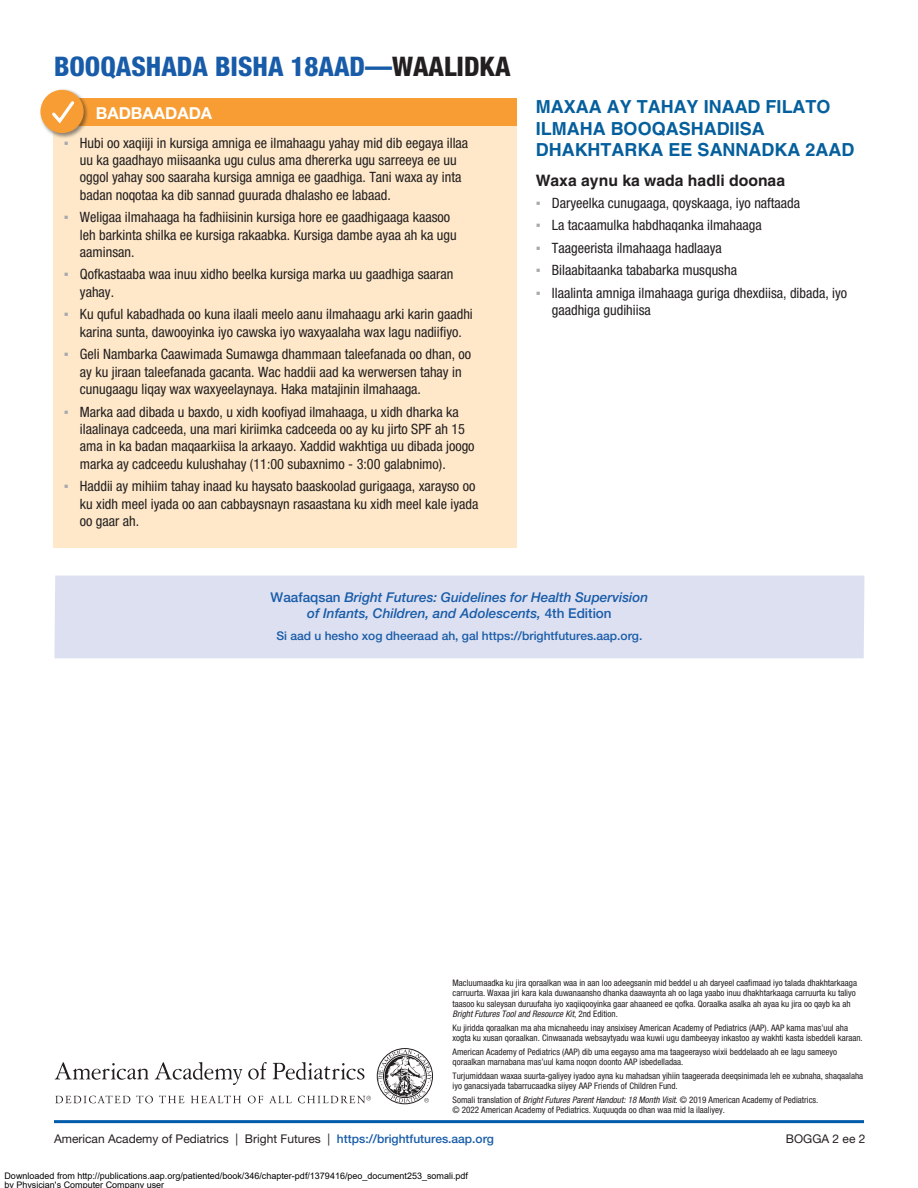
<style>
.page{position:relative;width:918px;height:1188px;background:#fff}
.page>*{position:absolute;margin:0;border:0;box-sizing:border-box;transform-origin:0 0}
.heading{font:800 condensed 27px "Helvetica Neue";color:#185ca9}
.subhead{font:700 18px/21.6px "Helvetica LT Std";color:#055f9d}
.New_White_heads{font:700 16.5px "Helvetica Neue";color:#fff}
.subhead-2{font:700 15.75px "Helvetica LT Std";color:#231f20}
.t1{font:condensed 14.25px/17.4px "Helvetica Neue";color:#231f20}
.New_White_heads-2{font:italic 500 13.5px/16.5px "Helvetica Neue";color:#185ca9;text-align:center}
.list_helv{font:12px "Helvetica Neue";color:#231f20}
.New_White_heads-3{font:500 12px "Helvetica Neue";color:#185ca9}
.t2{font:condensed 9px/10.5px "Helvetica Neue LT Pro";color:#231f20}
.t3{font:9px/9px "Arial";color:#000}
.s1{color:#231f20}
.s2{font-family:"Arial";font-stretch:normal;color:#a8a9ad}
.s3{font-style:normal}
.s4{font-family:"Helvetica Neue";font-style:italic}
.s5{font-weight:500;color:#185ca9}
</style>
<div class="page">
<svg style="left:55px;top:1062px;width:94px;height:18px"></svg>
<svg style="left:155px;top:1062px;width:209px;height:23px"></svg>
<svg style="left:55px;top:1095px;width:75px;height:8px"></svg>
<svg style="left:136px;top:1095px;width:17px;height:8px"></svg>
<svg style="left:159px;top:1095px;width:25px;height:8px"></svg>
<svg style="left:191px;top:1095px;width:50px;height:8px"></svg>
<svg style="left:248px;top:1096px;width:15px;height:7px"></svg>
<svg style="left:269px;top:1096px;width:23px;height:7px"></svg>
<svg style="left:378px;top:1049px;width:54px;height:54px"></svg>
<svg style="left:298px;top:1096px;width:73px;height:7px"></svg>
<hr style="left:54px;top:1120px;width:810px;height:3px;background:#005baa">
<div style="left:53px;top:98px;width:463px;height:450px;background:#fee8c9"></div>
<div style="left:53px;top:99px;width:463px;height:27px;background:#f89d33"></div>
<div style="left:39px;top:89px;width:50px;height:50px;background:#231f20;opacity:.5"></div>
<div style="left:40px;top:90px;width:44px;height:43px;background:#f89d33;border-radius:50%"></div>
<svg style="left:52px;top:101px;width:23px;height:23px"></svg>
<div style="left:54px;top:576px;width:810px;height:82px;background:#dde0f0"></div>
<p class="heading" style="left:54px;top:50px;width:458px">BOOQASHADA BISHA 18AAD—<span class="s1">WAALIDKA</span></p>
<p class="New_White_heads" style="left:96px;top:103px;width:118px">BADBAADADA</p>
<p class="t1" style="left:80px;top:134px;width:390px;text-indent:-16px"><span class="s2">▪</span> Hubi oo xaqiiji in kursiga amniga ee ilmahaagu yahay mid dib eegaya illaa uu ka gaadhayo miisaanka ugu culus ama dhererka ugu sarreeya ee uu oggol yahay soo saaraha kursiga amniga ee gaadhiga. Tani waxa ay inta badan noqotaa ka dib sannad guurada dhalasho ee labaad.</p>
<p class="t1" style="left:80px;top:208px;width:378px;text-indent:-16px"><span class="s2">▪</span> Weligaa ilmahaaga ha fadhiisinin kursiga hore ee gaadhigaaga kaasoo leh barkinta shilka ee kursiga rakaabka. Kursiga dambe ayaa ah ka ugu aaminsan.</p>
<p class="t1" style="left:80px;top:266px;width:375px;text-indent:-16px"><span class="s2">▪</span> Qofkastaaba waa inuu xidho beelka kursiga marka uu gaadhiga saaran yahay.</p>
<p class="t1" style="left:64px;top:306px;width:411px;text-align:center"><span class="s2">▪</span> Ku quful kabadhada oo kuna ilaali meelo aanu ilmahaagu arki karin gaadhi karina sunta, dawooyinka iyo cawska iyo waxyaalaha wax lagu nadiifiyo.</p>
<p class="t1" style="left:80px;top:345px;width:393px;text-indent:-16px"><span class="s2">▪</span> Geli Nambarka Caawimada Sumawga dhammaan taleefanada oo dhan, oo ay ku jiraan taleefanada gacanta. Wac haddii aad ka werwersen tahay in cunugaagu liqay wax waxyeelaynaya. Haka matajinin ilmahaaga.</p>
<p class="t1" style="left:80px;top:403px;width:396px;text-indent:-16px"><span class="s2">▪</span> Marka aad dibada u baxdo, u xidh koofiyad ilmahaaga, u xidh dharka ka ilaalinaya cadceeda, una mari kiriimka cadceeda oo ay ku jirto SPF ah 15 ama in ka badan maqaarkiisa la arkaayo. Xaddid wakhtiga uu dibada joogo marka ay cadceedu kulushahay (11:00 subaxnimo - 3:00 galabnimo).</p>
<p class="t1" style="left:80px;top:477px;width:400px;text-indent:-16px"><span class="s2">▪</span> Haddii ay mihiim tahay inaad ku haysato baaskoolad gurigaaga, xarayso oo ku xidh meel iyada oo aan cabbaysnayn rasaastana ku xidh meel kale iyada oo gaar ah.</p>
<p class="subhead" style="left:536px;top:96px;width:320px">MAXAA AY TAHAY INAAD FILATO<br>ILMAHA BOOQASHADIISA<br>DHAKHTARKA EE SANNADKA 2AAD</p>
<p class="subhead-2" style="left:536px;top:171px;width:251px">Waxa aynu ka wada hadli doonaa</p>
<p class="t1" style="left:536px;top:194px;width:266px"><span class="s2">▪</span> Daryeelka cunugaaga, qoyskaaga, iyo naftaada</p>
<p class="t1" style="left:536px;top:216px;width:228px"><span class="s2">▪</span> La tacaamulka habdhaqanka ilmahaaga</p>
<p class="t1" style="left:536px;top:239px;width:188px"><span class="s2">▪</span> Taageerista ilmahaaga hadlaaya</p>
<p class="t1" style="left:536px;top:262px;width:203px"><span class="s2">▪</span> Bilaabitaanka tababarka musqusha</p>
<p class="t1" style="left:552px;top:284px;width:297px;text-indent:-16px"><span class="s2">▪</span> Ilaalinta amniga ilmahaaga guriga dhexdiisa, dibada, iyo gaadhiga gudihiisa</p>
<p class="New_White_heads-2" style="left:271px;top:588px;width:379px"><span class="s3">Waafaqsan</span> Bright Futures: Guidelines for Health Supervision of Infants, Children, and Adolescents, <span class="s3">4th Edition</span></p>
<p class="New_White_heads-3" style="left:276px;top:628px;width:367px">Si aad u hesho xog dheeraad ah, gal https://brightfutures.aap.org.</p>
<p class="t2" style="left:453px;top:977px;width:406px">Macluumaadka ku jira qoraalkan waa in aan loo adeegsanin mid beddel u ah daryeel caafimaad iyo talada dhakhtarkaaga carruurta. Waxaa jiri kara kala duwanaansho dhanka daawaynta ah oo laga yaabo inuu dhakhtarkaaga carruurta ku taliyo taasoo ku saleysan duruufaha iyo xaqiiqooyinka gaar ahaaneed ee qofka. Qoraalka asalka ah ayaa ku jira oo qayb ka ah <span class="s4">Bright Futures Tool and Resource Kit</span>, 2nd Edition.</p>
<p class="t2" style="left:453px;top:1022px;width:412px">Ku jiridda qoraalkan ma aha micnaheedu inay ansixisey American Academy of Pediatrics (AAP). AAP kama mas’uul aha xogta ku xusan qoraalkan. Cinwaanada websaytyadu waa kuwii ugu dambeeyay inkastoo ay wakhti kasta isbeddeli karaan.</p>
<p class="t2" style="left:453px;top:1046px;width:386px">American Academy of Pediatrics (AAP) dib uma eegayso ama ma taageerayso wixii beddelaado ah ee lagu sameeyo qoraalkan marnabana mas’uul kama noqon doonto AAP isbedelladaa.</p>
<p class="t2" style="left:453px;top:1070px;width:412px">Turjumiddaan waxaa suurta-galiyey iyadoo ayna ku mahadsan yihiin taageerada deeqsinimada leh ee xubnaha, shaqaalaha iyo ganacsiyada tabarrucaadka siiyey AAP Friends of Children Fund.</p>
<p class="t2" style="left:453px;top:1094px;width:367px">Somali translation of <span class="s4">Bright Futures Parent Handout: 18 Month Visit</span>. © 2019 American Academy of Pediatrics. © 2022 American Academy of Pediatrics. Xuquuqda oo dhan waa mid la ilaaliyey.</p>
<p class="list_helv" style="left:54px;top:1132px;width:442px">American Academy of Pediatrics | Bright Futures | <span class="s5">https://brightfutures.aap.org</span></p>
<p class="list_helv" style="left:786px;top:1132px;width:81px">BOGGA 2 ee 2</p>
<p class="t3" style="left:4px;top:1172px;width:465px">Downloaded from http://publications.aap.org/patiented/book/346/chapter-pdf/1379416/peo_document253_somali.pdf by Physician's Computer Company user</p>
</div>
